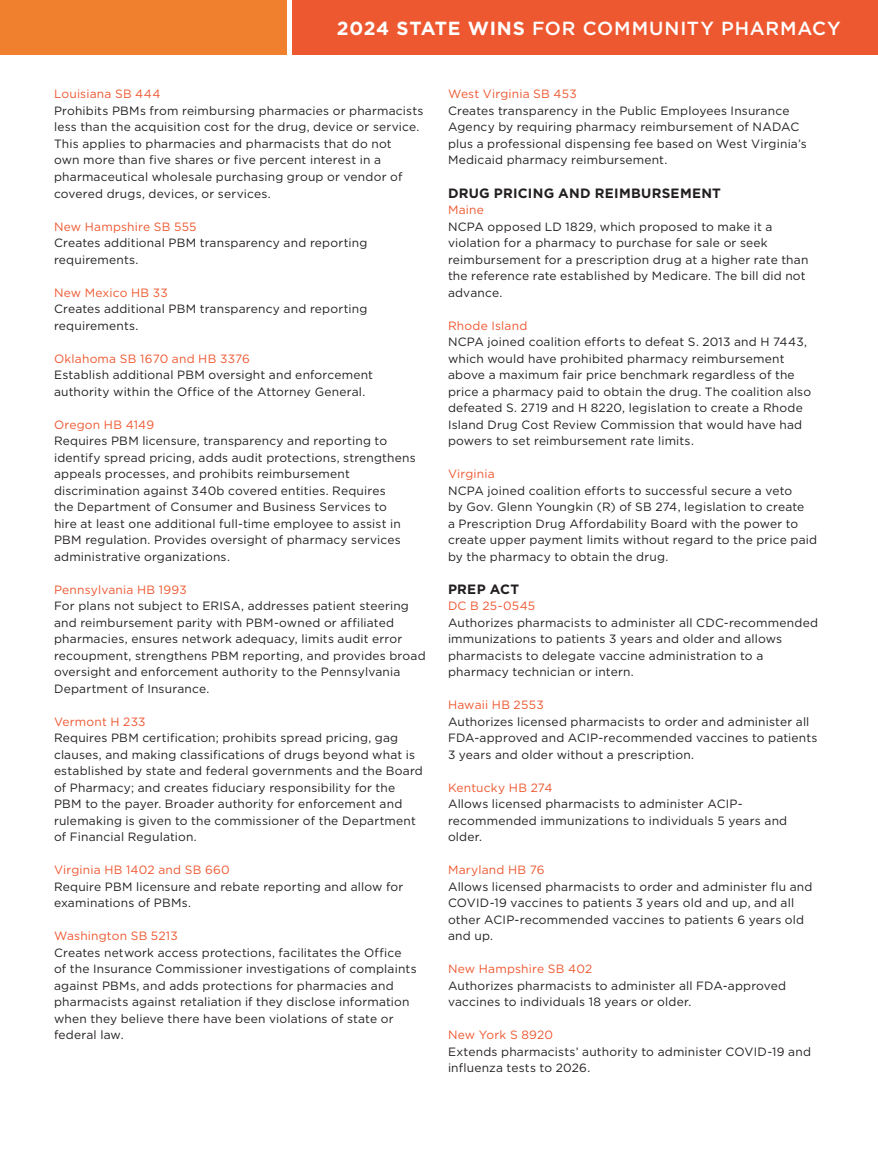
<style>
.page{position:relative;width:878px;height:1175px;background:#fff}
.page>*{position:absolute;margin:0;border:0;box-sizing:border-box;transform-origin:0 0}
.t1{font:500 18.9px "Gotham";letter-spacing:.04em;color:#fff}
.t2{font:700 13.5px "Gotham";letter-spacing:.02em;color:#231f20}
.t3{font:12px/16.5px "Gotham";letter-spacing:.015em;color:#231f20}
.t4{font:12px "Gotham";letter-spacing:.015em;color:#ee5831}
.s1{font-weight:700}
</style>
<div class="page">
<div style="left:0;top:0;width:286px;height:54px;background:#f07f2e"></div>
<div style="left:292px;top:0;width:586px;height:54px;background:#ee5831"></div>
<p class="t1" style="left:337px;top:16px;width:505px"><span class="s1">2024 STATE WINS</span> FOR COMMUNITY PHARMACY</p>
<p class="t4" style="left:54px;top:87px;width:108px">Louisiana SB 444</p>
<p class="t3" style="left:54px;top:102px;width:371px">Prohibits PBMs from reimbursing pharmacies or pharmacists less than the acquisition cost for the drug, device or service.<br>This applies to pharmacies and pharmacists that do not<br>own more than five shares or five percent interest in a pharmaceutical wholesale purchasing group or vendor of covered drugs, devices, or services.</p>
<p class="t4" style="left:54px;top:219px;width:144px">New Hampshire SB 555</p>
<p class="t3" style="left:54px;top:234px;width:315px">Creates additional PBM transparency and reporting requirements.</p>
<p class="t4" style="left:54px;top:285px;width:115px">New Mexico HB 33</p>
<p class="t3" style="left:54px;top:300px;width:315px">Creates additional PBM transparency and reporting requirements.</p>
<p class="t4" style="left:54px;top:351px;width:197px">Oklahoma SB 1670 and HB 3376</p>
<p class="t3" style="left:54px;top:366px;width:320px">Establish additional PBM oversight and enforcement authority within the Office of the Attorney General.</p>
<p class="t4" style="left:54px;top:417px;width:102px">Oregon HB 4149</p>
<p class="t3" style="left:54px;top:432px;width:363px">Requires PBM licensure, transparency and reporting to identify spread pricing, adds audit protections, strengthens appeals processes, and prohibits reimbursement discrimination against 340b covered entities. Requires<br>the Department of Consumer and Business Services to<br>hire at least one additional full-time employee to assist in PBM regulation. Provides oversight of pharmacy services administrative organizations.</p>
<p class="t4" style="left:54px;top:582px;width:134px">Pennsylvania HB 1993</p>
<p class="t3" style="left:54px;top:597px;width:373px">For plans not subject to ERISA, addresses patient steering and reimbursement parity with PBM-owned or affiliated pharmacies, ensures network adequacy, limits audit error recoupment, strengthens PBM reporting, and provides broad oversight and enforcement authority to the Pennsylvania Department of Insurance.</p>
<p class="t4" style="left:54px;top:714px;width:93px">Vermont H 233</p>
<p class="t3" style="left:54px;top:729px;width:370px">Requires PBM certification; prohibits spread pricing, gag clauses, and making classifications of drugs beyond what is established by state and federal governments and the Board of Pharmacy; and creates fiduciary responsibility for the PBM to the payer. Broader authority for enforcement and rulemaking is given to the commissioner of the Department of Financial Regulation.</p>
<p class="t4" style="left:54px;top:862px;width:177px">Virginia HB 1402 and SB 660</p>
<p class="t3" style="left:54px;top:878px;width:351px">Require PBM licensure and rebate reporting and allow for examinations of PBMs.</p>
<p class="t4" style="left:54px;top:928px;width:125px">Washington SB 5213</p>
<p class="t3" style="left:54px;top:944px;width:364px">Creates network access protections, facilitates the Office of the Insurance Commissioner investigations of complaints against PBMs, and adds protections for pharmacies and pharmacists against retaliation if they disclose information when they believe there have been violations of state or federal law.</p>
<p class="t4" style="left:448px;top:87px;width:130px">West Virginia SB 453</p>
<p class="t3" style="left:448px;top:102px;width:360px">Creates transparency in the Public Employees Insurance Agency by requiring pharmacy reimbursement of NADAC plus a professional dispensing fee based on West Virginia’s Medicaid pharmacy reimbursement.</p>
<p class="t2" style="left:448px;top:184px;width:274px">DRUG PRICING AND REIMBURSEMENT</p>
<p class="t4" style="left:448px;top:202px;width:37px">Maine</p>
<p class="t3" style="left:448px;top:218px;width:362px">NCPA opposed LD 1829, which proposed to make it a violation for a pharmacy to purchase for sale or seek reimbursement for a prescription drug at a higher rate than the reference rate established by Medicare. The bill did not advance.</p>
<p class="t4" style="left:448px;top:318px;width:81px">Rhode Island</p>
<p class="t3" style="left:448px;top:333px;width:364px">NCPA joined coalition efforts to defeat S. 2013 and H 7443, which would have prohibited pharmacy reimbursement above a maximum fair price benchmark regardless of the price a pharmacy paid to obtain the drug. The coalition also defeated S. 2719 and H 8220, legislation to create a Rhode Island Drug Cost Review Commission that would have had powers to set reimbursement rate limits.</p>
<p class="t4" style="left:448px;top:466px;width:48px">Virginia</p>
<p class="t3" style="left:448px;top:482px;width:370px">NCPA joined coalition efforts to successful secure a veto<br>by Gov. Glenn Youngkin (R) of SB 274, legislation to create<br>a Prescription Drug Affordability Board with the power to create upper payment limits without regard to the price paid by the pharmacy to obtain the drug.</p>
<p class="t2" style="left:448px;top:580px;width:73px">PREP ACT</p>
<p class="t4" style="left:448px;top:598px;width:89px">DC B 25-0545</p>
<p class="t3" style="left:448px;top:614px;width:371px">Authorizes pharmacists to administer all CDC-recommended immunizations to patients 3 years and older and allows pharmacists to delegate vaccine administration to a pharmacy technician or intern.</p>
<p class="t4" style="left:448px;top:697px;width:97px">Hawaii HB 2553</p>
<p class="t3" style="left:448px;top:713px;width:371px">Authorizes licensed pharmacists to order and administer all<br>FDA-approved and ACIP-recommended vaccines to patients<br>3 years and older without a prescription.</p>
<p class="t4" style="left:448px;top:780px;width:106px">Kentucky HB 274</p>
<p class="t3" style="left:448px;top:795px;width:341px">Allows licensed pharmacists to administer ACIP&shy;recommended immunizations to individuals 5 years and older.</p>
<p class="t4" style="left:448px;top:862px;width:98px">Maryland HB 76</p>
<p class="t3" style="left:448px;top:878px;width:366px">Allows licensed pharmacists to order and administer flu and COVID-19 vaccines to patients 3 years old and up, and all other ACIP-recommended vaccines to patients 6 years old and up.</p>
<p class="t4" style="left:448px;top:961px;width:146px">New Hampshire SB 402</p>
<p class="t3" style="left:448px;top:977px;width:340px">Authorizes pharmacists to administer all FDA-approved vaccines to individuals 18 years or older.</p>
<p class="t4" style="left:448px;top:1027px;width:107px">New York S 8920</p>
<p class="t3" style="left:448px;top:1043px;width:364px">Extends pharmacists’ authority to administer COVID-19 and influenza tests to 2026.</p>
</div>
